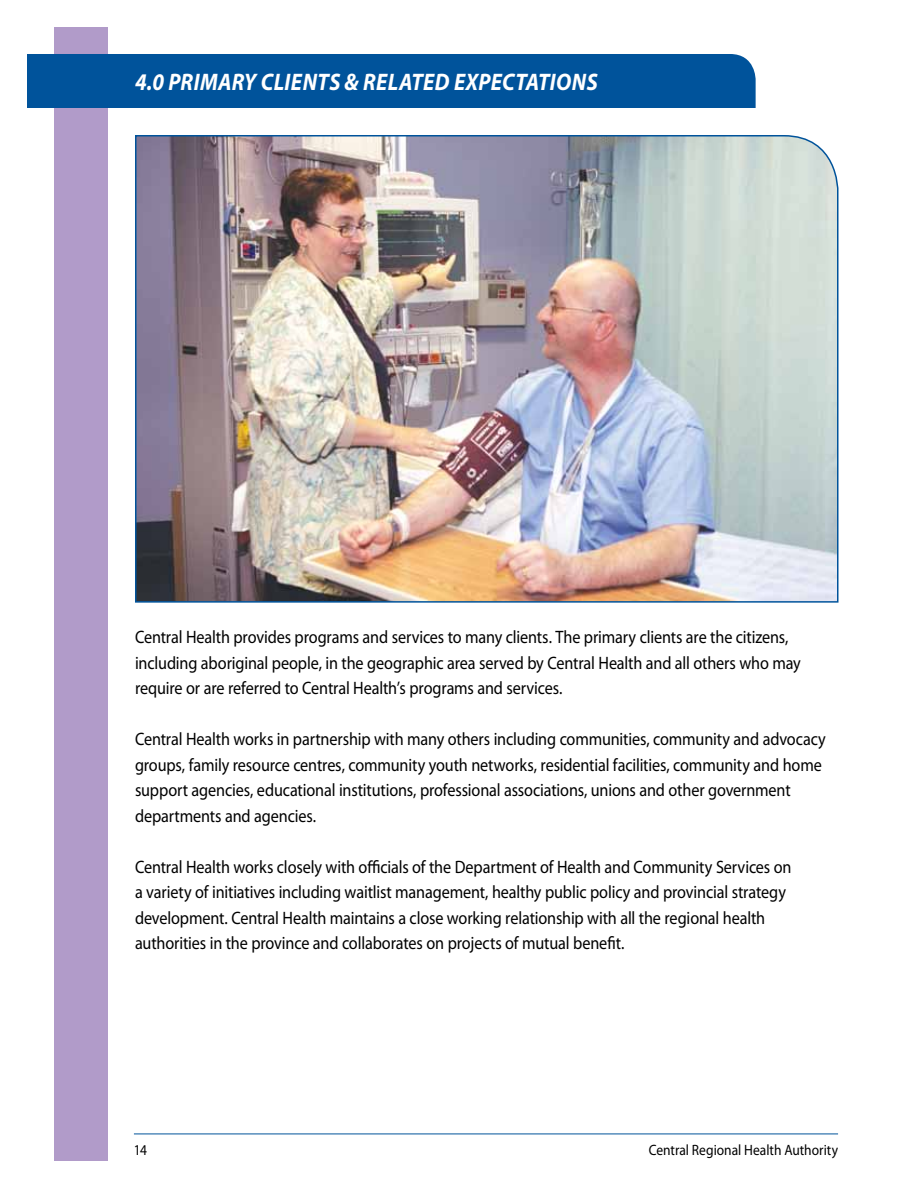
<style>
.page{position:relative;width:918px;height:1188px;background:#fff}
.page>*{position:absolute;margin:0;border:0;box-sizing:border-box;transform-origin:0 0}
.t1{font:italic 700 24px "Myriad Pro";letter-spacing:.015em;color:#fff;scale:.9 1}
.t2{font:18px/25.5px "Myriad Pro";letter-spacing:-.01em;color:#000;scale:.9 1}
.t3{font:15px "Myriad Pro";color:#000;scale:.9 1}
</style>
<div class="page">
<div style="left:54px;top:27px;width:54px;height:1134px;background:#b19bc9"></div>
<div style="left:27px;top:54px;width:729px;height:54px;background:#00539b"></div>
<hr style="left:134px;top:1134px;width:704px;height:1px;background:#00539b">
<img style="left:135px;top:135px;width:704px;height:468px">
<h1 class="t1" style="left:135px;top:66px;width:513px">4.0 PRIMARY CLIENTS &amp; RELATED EXPECTATIONS</h1>
<p class="t2" style="left:135px;top:624px;width:741px">Central Health provides programs and services to many clients. The primary clients are the citizens, including aboriginal people, in the geographic area served by Central Health and all others who may require or are referred to Central Health’s programs and services.</p>
<p class="t2" style="left:135px;top:726px;width:769px">Central Health works in partnership with many others including communities, community and advocacy groups, family resource centres, community youth networks, residential facilities, community and home support agencies, educational institutions, professional associations, unions and other government departments and agencies.</p>
<p class="t2" style="left:135px;top:854px;width:731px">Central Health works closely with officials of the Department of Health and Community Services on a variety of initiatives including waitlist management, healthy public policy and provincial strategy development. Central Health maintains a close working relationship with all the regional health authorities in the province and collaborates on projects of mutual benefit.</p>
<p class="t3" style="left:134px;top:1140px;width:16px">14</p>
<p class="t3" style="left:649px;top:1140px;width:212px">Central Regional Health Authority</p>
</div>
